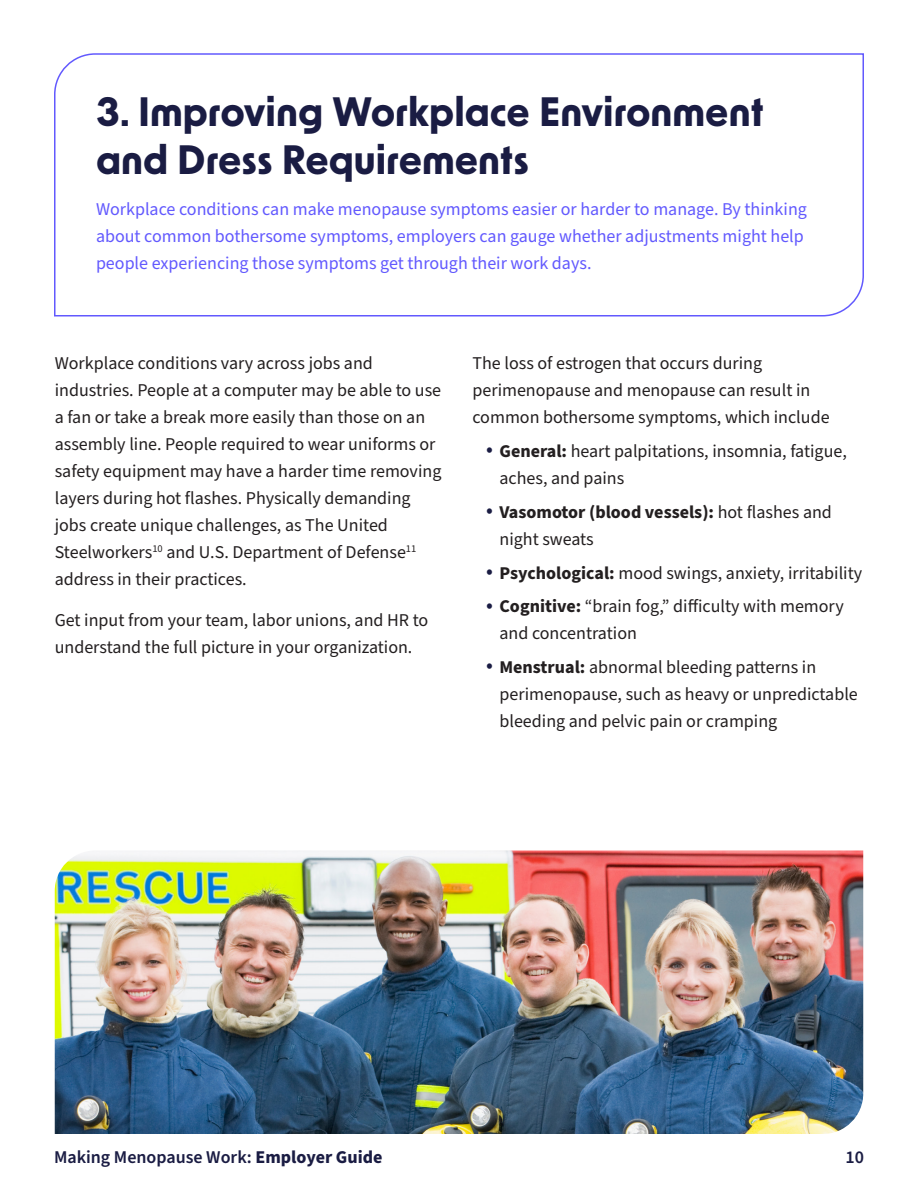
<style>
.page{position:relative;width:918px;height:1188px;background:#fff}
.page>*{position:absolute;margin:0;border:0;box-sizing:border-box;transform-origin:0 0}
.t1{font:700 39px/48px "New Order";color:#1a1c43}
.Body{font:18px/27px "Source Sans Pro";color:#231f20}
.Body-2{font:18px/27px "Source Sans Pro";color:#6259fe}
.t2{font:700 18px/27px "Source Sans Pro";color:#231f20}
.t3{font:600 18px "Source Sans Pro";color:#1a1c43}
.s1{font-size:22.5px;color:#1a1c43}
.s2{font-weight:700}
.s3{font-weight:400;font-size:22.5px;color:#1a1c43}
.s4{font-weight:400}
</style>
<div class="page">
<img style="left:55px;top:850px;width:808px;height:284px">
<svg style="left:54px;top:53px;width:810px;height:264px"></svg>
<h1 class="t1" style="left:96px;top:87px;width:670px">3. Improving Workplace Environment and Dress Requirements</h1>
<p class="Body-2" style="left:96px;top:196px;width:712px">Workplace conditions can make menopause symptoms easier or harder to manage. By thinking about common bothersome symptoms, employers can gauge whether adjustments might help people experiencing those symptoms get through their work days.</p>
<p class="Body" style="left:55px;top:351px;width:388px">Workplace conditions vary across jobs and industries. People at a computer may be able to use a fan or take a break more easily than those on an assembly line. People required to wear uniforms or safety equipment may have a harder time removing layers during hot flashes. Physically demanding jobs create unique challenges, as The United Steelworkers<sup>10</sup> and U.S. Department of Defense<sup>11 </sup>address in their practices.</p>
<p class="Body" style="left:55px;top:607px;width:375px">Get input from your team, labor unions, and HR to understand the full picture in your organization.</p>
<p class="Body" style="left:472px;top:351px;width:359px">The loss of estrogen that occurs during perimenopause and menopause can result in common bothersome symptoms, which include</p>
<p class="Body" style="left:500px;top:438px;width:349px;text-indent:-14px"><span class="s1">•</span> <span class="s2">General:</span> heart palpitations, insomnia, fatigue, aches, and pains</p>
<p class="t2" style="left:500px;top:499px;width:334px;text-indent:-14px"><span class="s3">•</span> Vasomotor (blood vessels): <span class="s4">hot flashes and night sweats</span></p>
<p class="Body" style="left:486px;top:560px;width:378px"><span class="s1">•</span> <span class="s2">Psychological:</span> mood swings, anxiety, irritability</p>
<p class="Body" style="left:500px;top:594px;width:346px;text-indent:-14px"><span class="s1">•</span> <span class="s2">Cognitive:</span> “brain fog,” difficulty with memory and concentration</p>
<p class="Body" style="left:500px;top:654px;width:360px;text-indent:-14px"><span class="s1">•</span> <span class="s2">Menstrual:</span> abnormal bleeding patterns in perimenopause, such as heavy or unpredictable bleeding and pelvic pain or cramping</p>
<p class="t3" style="left:54px;top:1145px;width:330px">Making Menopause Work: <span class="s2">Employer Guide</span></p>
<p class="t3" style="left:845px;top:1145px;width:20px">10</p>
</div>
